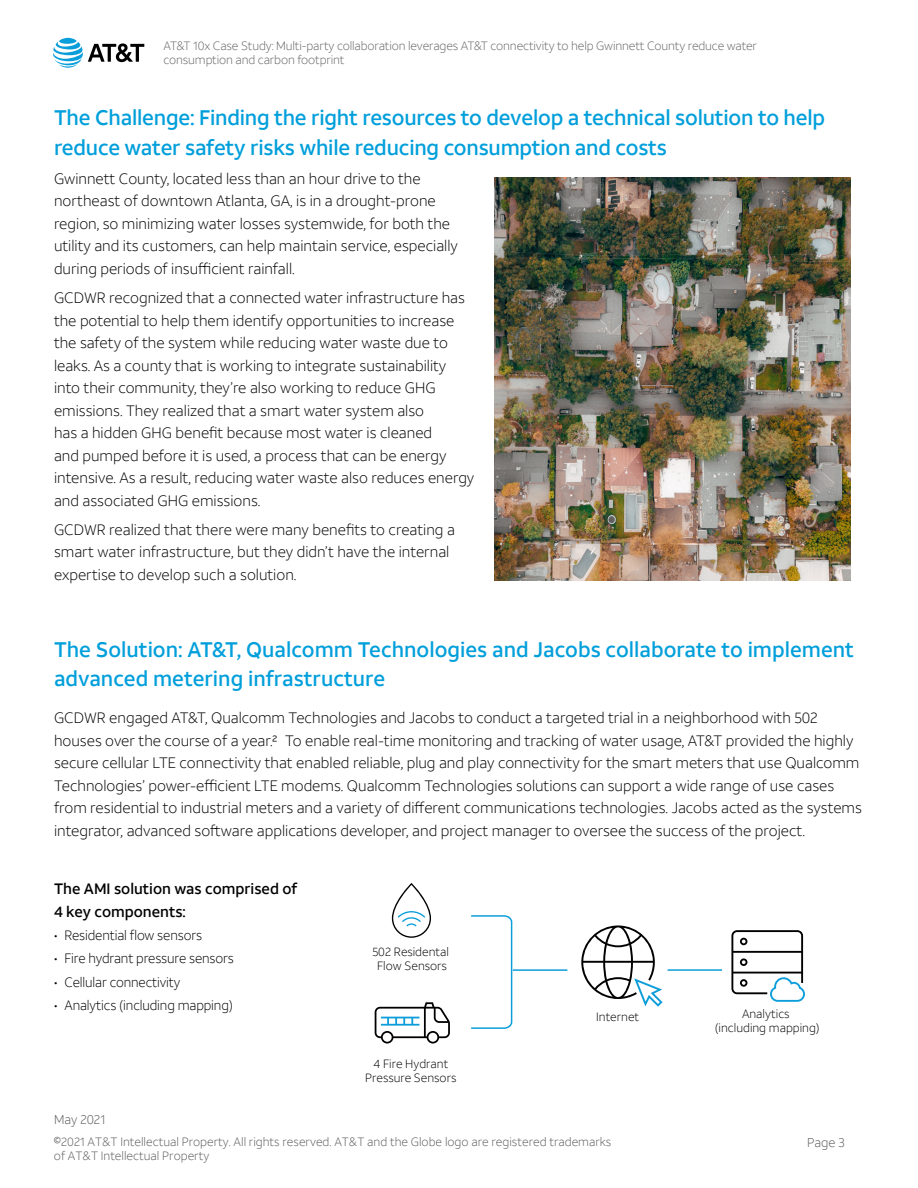
<style>
.page{position:relative;width:918px;height:1188px;background:#fff}
.page>*{position:absolute;margin:0;border:0;box-sizing:border-box;transform-origin:0 0}
.t1{font:500 21px/30px "ATT Aleck Sans";letter-spacing:-.01em;color:#009fdb}
.t2{font:300 15px/22.5px "ATT Aleck Sans";color:#000}
.t3{font:500 15px/22.5px "ATT Aleck Sans";color:#000}
.t4{font:300 13.5px "ATT Aleck Sans";letter-spacing:-.01em;color:#000}
.t5{font:300 12.75px "ATT Aleck Sans";color:#5a5a5a}
.t6{font:300 12px/14.4px "ATT Aleck Sans";letter-spacing:-.01em;color:#636466}
.t7{font:300 12px/14.2px "ATT Aleck Sans";color:#5a5a5a}
.t8{font:300 12px/14.4px "ATT Aleck Sans";color:#000;text-align:center}
</style>
<div class="page">
<svg style="left:53px;top:38px;width:91px;height:30px"></svg>
<img style="left:495px;top:177px;width:356px;height:404px">
<svg style="left:471px;top:915px;width:97px;height:114px"></svg>
<hr style="left:668px;top:969px;width:54px;height:2px;background:#0c9eda">
<svg style="left:581px;top:925px;width:82px;height:82px"></svg>
<svg style="left:731px;top:930px;width:74px;height:72px"></svg>
<svg style="left:375px;top:1002px;width:75px;height:42px"></svg>
<svg style="left:392px;top:883px;width:39px;height:55px"></svg>
<p class="t6" style="left:163px;top:38px;width:595px">AT&amp;T 10x Case Study: Multi-party collaboration leverages AT&amp;T connectivity to help Gwinnett County reduce water consumption and carbon footprint</p>
<h1 class="t1" style="left:54px;top:102px;width:773px">The Challenge: Finding the right resources to develop a technical solution to help reduce water safety risks while reducing consumption and costs</h1>
<p class="t2" style="left:54px;top:167px;width:406px">Gwinnett County, located less than an hour drive to the northeast of downtown Atlanta, GA, is in a drought-prone region, so minimizing water losses systemwide, for both the utility and its customers, can help maintain service, especially during periods of insufficient rainfall.</p>
<p class="t2" style="left:54px;top:286px;width:422px">GCDWR recognized that a connected water infrastructure has the potential to help them identify opportunities to increase the safety of the system while reducing water waste due to leaks. As a county that is working to integrate sustainability into their community, they’re also working to reduce GHG emissions. They realized that a smart water system also<br>has a hidden GHG benefit because most water is cleaned<br>and pumped before it is used, a process that can be energy intensive. As a result, reducing water waste also reduces energy and associated GHG emissions.</p>
<p class="t2" style="left:54px;top:518px;width:402px">GCDWR realized that there were many benefits to creating a smart water infrastructure, but they didn’t have the internal expertise to develop such a solution.</p>
<h1 class="t1" style="left:54px;top:636px;width:802px;line-height:28.5px">The Solution: AT&amp;T, Qualcomm Technologies and Jacobs collaborate to implement advanced metering infrastructure</h1>
<p class="t2" style="left:54px;top:707px;width:809px">GCDWR engaged AT&amp;T, Qualcomm Technologies and Jacobs to conduct a targeted trial in a neighborhood with 502 houses over the course of a year.2 To enable real-time monitoring and tracking of water usage, AT&amp;T provided the highly secure cellular LTE connectivity that enabled reliable, plug and play connectivity for the smart meters that use Qualcomm Technologies’ power-efficient LTE modems. Qualcomm Technologies solutions can support a wide range of use cases from residential to industrial meters and a variety of different communications technologies. Jacobs acted as the systems integrator, advanced software applications developer, and project manager to oversee the success of the project.</p>
<p class="t3" style="left:54px;top:878px;width:245px">The AMI solution was comprised of<br>4 key components:</p>
<p class="t4" style="left:54px;top:927px;width:150px">• Residential flow sensors</p>
<p class="t4" style="left:54px;top:951px;width:181px">• Fire hydrant pressure sensors</p>
<p class="t4" style="left:54px;top:974px;width:128px">• Cellular connectivity</p>
<p class="t4" style="left:54px;top:997px;width:181px">• Analytics (including mapping)</p>
<p class="t5" style="left:54px;top:1112px;width:53px">May 2021</p>
<p class="t8" style="left:372px;top:944px;width:78px">502 Residental<br>Flow Sensors</p>
<p class="t8" style="left:365px;top:1057px;width:93px">4 Fire Hydrant<br>Pressure Sensors</p>
<p class="t8" style="left:596px;top:1009px;width:44px">Internet</p>
<p class="t8" style="left:715px;top:1007px;width:106px">Analytics<br>(including mapping)</p>
<p class="t7" style="left:54px;top:1135px;width:559px">©2021 AT&amp;T Intellectual Property. All rights reserved. AT&amp;T and the Globe logo are registered trademarks of AT&amp;T Intellectual Property</p>
<p class="t5" style="left:807px;top:1134px;width:39px">Page 3</p>
</div>
